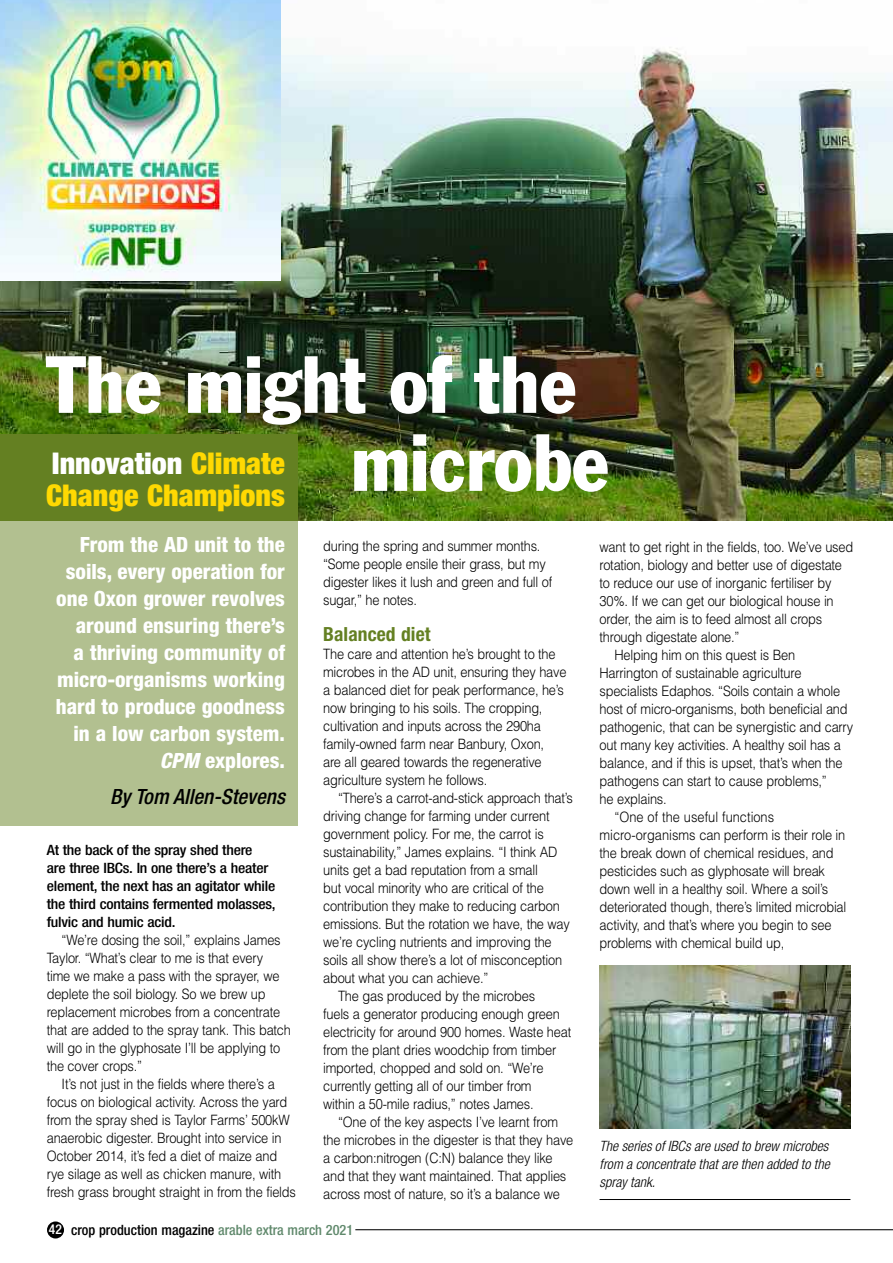
<style>
.page{position:relative;width:893px;height:1263px;background:#fff}
.page>*{position:absolute;margin:0;border:0;box-sizing:border-box;transform-origin:0 0}
.t1{font:condensed 79.5px/78px "Franklin Gothic";color:#fff}
.t2{font:900 condensed 30px/31.5px "Helvetica Neue";color:#ffd902}
.t3{font:800 condensed 21px/27px "Helvetica Neue";color:#fff;text-align:right}
.t4{font:italic 500 condensed 21px "Helvetica Neue";color:#000}
.t5{font:700 condensed 19.5px "Helvetica Neue";letter-spacing:.005em;color:#648022}
.t6{font:300 14.25px/18px "Helvetica";letter-spacing:-.015em;color:#000;scale:.9 1}
.t7{font:500 condensed 14.25px/18px "Helvetica Neue";letter-spacing:-.015em;color:#000;scale:1.1 1}
.t8{font:italic 300 condensed 14.25px/18px "Helvetica Neue";color:#000;text-align:justify}
.t9{font:500 condensed 14.25px "Helvetica Neue";letter-spacing:-.015em;color:#000}
.s1{color:#fff}
.s2{font-style:italic}
.s3{font-size:13.5px;color:#fff}
.s4{color:#60896c}
</style>
<div class="page">
<img style="left:0;top:47px;width:893px;height:473px">
<div style="left:0;top:518px;width:298px;height:308px;background:#b2c090"></div>
<div style="left:0;top:434px;width:298px;height:86px;background:#648022"></div>
<img style="left:600px;top:965px;width:250px;height:163px">
<hr style="left:600px;top:1199px;width:250px;height:1px;background:#000">
<img style="left:0;top:0;width:281px;height:281px">
<div style="left:47px;top:1221px;width:17px;height:17px;background:#000;border-radius:50%"></div>
<hr style="left:355px;top:1229px;width:538px;height:1px;background:#000">
<h1 class="t1" style="left:351px;top:351px;width:259px;text-indent:-304px">The might of the microbe</h1>
<h2 class="t2" style="left:46px;top:450px;width:240px"><span class="s1">Innovation</span> Climate<br>Change Champions</h2>
<h3 class="t3" style="left:56px;top:533px;width:231px">From the AD unit to the soils, every operation for one Oxon grower revolves around ensuring there’s<br>a thriving community of micro-organisms working hard to produce goodness in a low carbon system.<br><span class="s2">CPM</span> explores.</h3>
<h3 class="t4" style="left:110px;top:788px;width:176px">By Tom Allen-Stevens</h3>
<p class="t7" style="left:47px;top:842px;width:210px">At the back of the spray shed there<br>are three IBCs. In one there’s a heater element, the next has an agitator while the third contains fermented molasses, fulvic and humic acid.</p>
<p class="t6" style="left:47px;top:931px;width:273px;text-indent:15px">“We’re dosing the soil,” explains James Taylor. “What’s clear to me is that every<br>time we make a pass with the sprayer, we deplete the soil biology. So we brew up replacement microbes from a concentrate that are added to the spray tank. This batch will go in the glyphosate I’ll be applying to the cover crops.”</p>
<p class="t6" style="left:47px;top:1075px;width:278px;text-indent:15px">It’s not just in the fields where there’s a focus on biological activity. Across the yard from the spray shed is Taylor Farms’ 500kW anaerobic digester. Brought into service in October 2014, it’s fed a diet of maize and rye silage as well as chicken manure, with fresh grass brought straight in from the fields</p>
<p class="t6" style="left:323px;top:537px;width:256px">during the spring and summer months. “Some people ensile their grass, but my digester likes it lush and green and full of sugar,” he notes.</p>
<h3 class="t5" style="left:323px;top:627px;width:109px">Balanced diet</h3>
<p class="t6" style="left:323px;top:645px;width:272px">The care and attention he’s brought to the microbes in the AD unit, ensuring they have a balanced diet for peak performance, he’s now bringing to his soils. The cropping, cultivation and inputs across the 290ha family-owned farm near Banbury, Oxon,<br>are all geared towards the regenerative agriculture system he follows.</p>
<p class="t6" style="left:338px;top:789px;width:263px">“There’s a carrot-and-stick approach that’s</p>
<p class="t6" style="left:323px;top:807px;width:253px">driving change for farming under current</p>
<p class="t6" style="left:323px;top:825px;width:247px">government policy. For me, the carrot is</p>
<p class="t6" style="left:323px;top:843px;width:262px">sustainability,” James explains. “I think AD</p>
<p class="t6" style="left:323px;top:861px;width:240px">units get a bad reputation from a small</p>
<p class="t6" style="left:323px;top:879px;width:247px">but vocal minority who are critical of the</p>
<p class="t6" style="left:323px;top:897px;width:264px">contribution they make to reducing carbon</p>
<p class="t6" style="left:323px;top:915px;width:276px">emissions. But the rotation we have, the way</p>
<p class="t6" style="left:323px;top:933px;width:255px">we’re cycling nutrients and improving the</p>
<p class="t6" style="left:323px;top:951px;width:267px">soils all show there’s a lot of misconception</p>
<p class="t6" style="left:323px;top:969px;width:185px">about what you can achieve.”</p>
<p class="t6" style="left:338px;top:987px;width:220px">The gas produced by the microbes</p>
<p class="t6" style="left:323px;top:1005px;width:264px">fuels a generator producing enough green</p>
<p class="t6" style="left:323px;top:1023px;width:277px">electricity for around 900 homes. Waste heat</p>
<p class="t6" style="left:323px;top:1041px;width:261px">from the plant dries woodchip from timber</p>
<p class="t6" style="left:323px;top:1059px;width:246px">imported, chopped and sold on. “We’re</p>
<p class="t6" style="left:323px;top:1077px;width:233px">currently getting all of our timber from</p>
<p class="t6" style="left:323px;top:1095px;width:235px">within a 50-mile radius,” notes James.</p>
<p class="t6" style="left:338px;top:1113px;width:246px">“One of the key aspects I’ve learnt from</p>
<p class="t6" style="left:323px;top:1131px;width:279px">the microbes in the digester is that they have</p>
<p class="t6" style="left:323px;top:1149px;width:257px">a carbon:nitrogen (C:N) balance they like</p>
<p class="t6" style="left:323px;top:1167px;width:272px">and that they want maintained. That applies</p>
<p class="t6" style="left:323px;top:1185px;width:265px">across most of nature, so it’s a balance we</p>
<p class="t9" style="left:49px;top:1225px;width:306px"><span class="s3">42</span> crop production magazine <span class="s4">arable extra march 2021</span></p>
<p class="t6" style="left:600px;top:538px;width:283px">want to get right in the fields, too. We’ve used</p>
<p class="t6" style="left:600px;top:556px;width:271px">rotation, biology and better use of digestate</p>
<p class="t6" style="left:600px;top:574px;width:259px">to reduce our use of inorganic fertiliser by</p>
<p class="t6" style="left:600px;top:592px;width:262px">30%. If we can get our biological house in</p>
<p class="t6" style="left:600px;top:610px;width:249px">order, the aim is to feed almost all crops</p>
<p class="t6" style="left:600px;top:628px;width:157px">through digestate alone.”</p>
<p class="t6" style="left:614px;top:646px;width:202px">Helping him on this quest is Ben</p>
<p class="t6" style="left:600px;top:664px;width:226px">Harrington of sustainable agriculture</p>
<p class="t6" style="left:600px;top:682px;width:269px">specialists Edaphos. “Soils contain a whole</p>
<p class="t6" style="left:600px;top:700px;width:277px">host of micro-organisms, both beneficial and</p>
<p class="t6" style="left:600px;top:718px;width:283px">pathogenic, that can be synergistic and carry</p>
<p class="t6" style="left:600px;top:736px;width:270px">out many key activities. A healthy soil has a</p>
<p class="t6" style="left:600px;top:754px;width:272px">balance, and if this is upset, that’s when the</p>
<p class="t6" style="left:600px;top:772px;width:254px">pathogens can start to cause problems,”</p>
<p class="t6" style="left:600px;top:790px;width:76px">he explains.</p>
<p class="t6" style="left:614px;top:808px;width:179px">“One of the useful functions</p>
<p class="t6" style="left:600px;top:826px;width:275px">micro-organisms can perform is their role in</p>
<p class="t6" style="left:600px;top:844px;width:262px">the break down of chemical residues, and</p>
<p class="t6" style="left:600px;top:862px;width:252px">pesticides such as glyphosate will break</p>
<p class="t6" style="left:600px;top:880px;width:255px">down well in a healthy soil. Where a soil’s</p>
<p class="t6" style="left:600px;top:898px;width:276px">deteriorated though, there’s limited microbial</p>
<p class="t6" style="left:600px;top:916px;width:259px">activity, and that’s where you begin to see</p>
<p class="t6" style="left:600px;top:934px;width:207px">problems with chemical build up,</p>
<p class="t8" style="left:600px;top:1138px;width:232px">The series of IBCs are used to brew microbes from a concentrate that are then added to the spray tank.</p>
</div>
